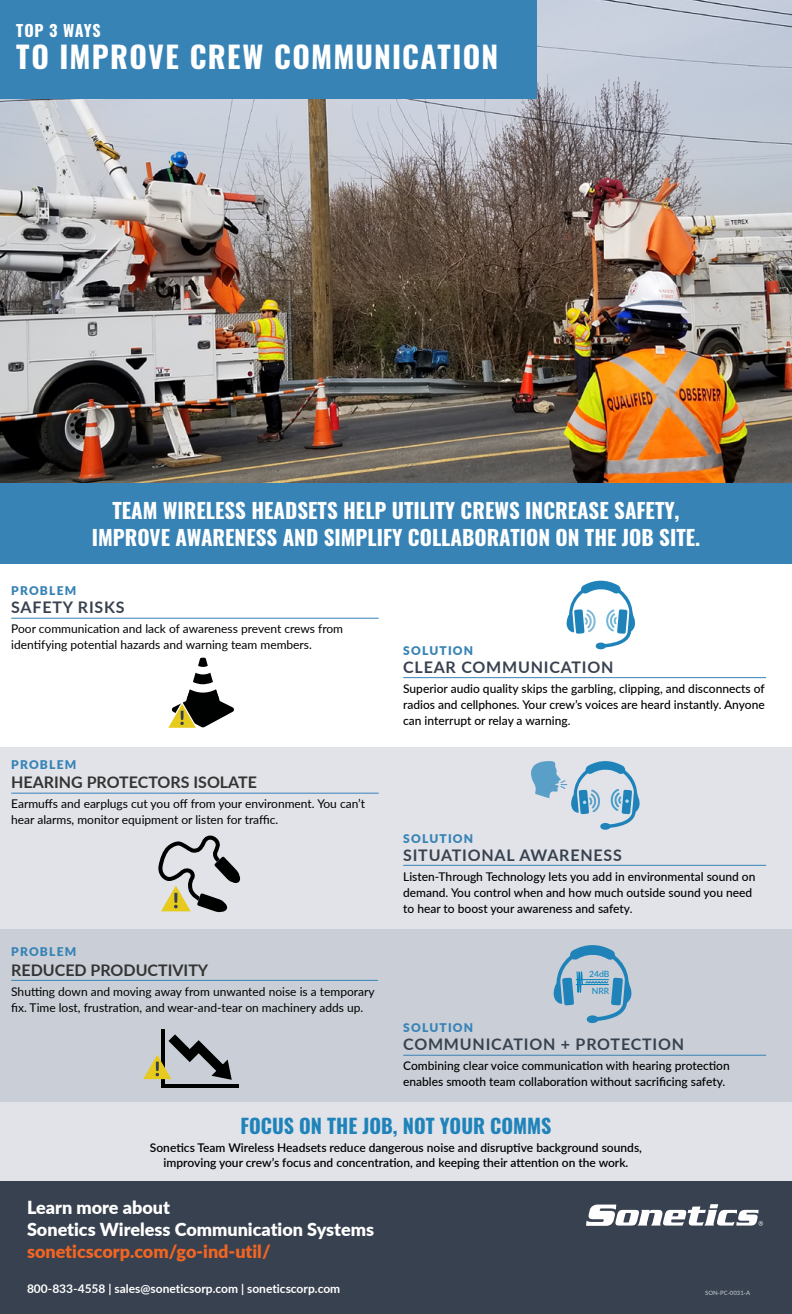
<style>
.page{position:relative;width:792px;height:1314px;background:#fff}
.page>*{position:absolute;margin:0;border:0;box-sizing:border-box;transform-origin:0 0}
.t1{font:700 30px "Oswald";letter-spacing:.04em;color:#fff}
.t2{font:700 21px/27.2px "Oswald";color:#fff;text-align:center}
.t3{font:700 20px "Oswald";color:#1f83ba}
.t4{font:900 18px/22px "Lato";color:#fff}
.t5{font:900 18px "Lato";color:#f26522}
.t6{font:700 16px "Lato";letter-spacing:.05em;color:#38424f}
.t7{font:700 16px "Lato";color:#343433}
.t8{font:700 16px "Oswald";letter-spacing:.045em;color:#fff}
.t9{font:500 12px/16px "Lato";color:#000}
.t10{font:12px/16px "Lato";color:#000}
.t11{font:600 12px/14.4px "Lato";color:#000;text-align:center}
.t12{font:700 12px "Lato";color:#fff}
.t13{font:900 12px "Lato";letter-spacing:.1em;color:#3783b6}
.t14{font:8.6px/17.3px "Lato";color:#0382bd;text-align:center}
.t15{font:600 6px "Lato";color:#b5bbc5}
</style>
<div class="page">
<div style="left:0;top:1099px;width:792px;height:81px;background:#e1e3e9"></div>
<div style="left:0;top:747px;width:792px;height:210px;background:#e1e3e9"></div>
<div style="left:0;top:929px;width:792px;height:173px;background:#cacfd7"></div>
<img style="left:0;top:0;width:792px;height:483px">
<div style="left:0;top:1181px;width:792px;height:133px;background:#38414f"></div>
<div style="left:0;top:483px;width:792px;height:81px;background:#3783b6"></div>
<div style="left:0;top:0;width:537px;height:98px;background:#3783b6"></div>
<hr style="left:403px;top:677px;width:363px;height:1px;background:#3783b6">
<svg style="left:566px;top:580px;width:69px;height:70px"></svg>
<hr style="left:403px;top:865px;width:363px;height:1px;background:#3783b6">
<hr style="left:11px;top:618px;width:368px;height:1px;background:#3783b6">
<hr style="left:403px;top:1055px;width:363px;height:1px;background:#3783b6">
<hr style="left:11px;top:793px;width:368px;height:1px;background:#3783b6">
<hr style="left:11px;top:980px;width:367px;height:1px;background:#3783b6">
<svg style="left:531px;top:761px;width:109px;height:69px"></svg>
<svg style="left:158px;top:835px;width:83px;height:78px"></svg>
<hr style="left:161px;top:1029px;width:4px;height:59px;background:#000101">
<hr style="left:161px;top:1084px;width:78px;height:4px;background:#000101">
<svg style="left:143px;top:1034px;width:89px;height:46px"></svg>
<svg style="left:198px;top:657px;width:10px;height:10px"></svg>
<svg style="left:168px;top:673px;width:66px;height:55px"></svg>
<svg style="left:554px;top:945px;width:78px;height:79px"></svg>
<svg style="left:586px;top:1204px;width:177px;height:22px"></svg>
<h3 class="t8" style="left:16px;top:19px;width:86px">TOP 3 WAYS</h3>
<h1 class="t1" style="left:16px;top:36px;width:484px">TO IMPROVE CREW COMMUNICATION</h1>
<h2 class="t2" style="left:92px;top:498px;width:610px">TEAM WIRELESS HEADSETS HELP UTILITY CREWS INCREASE SAFETY,<br>IMPROVE AWARENESS AND SIMPLIFY COLLABORATION ON THE JOB SITE.</h2>
<p class="t13" style="left:11px;top:582px;width:67px">PROBLEM</p>
<h3 class="t6" style="left:11px;top:596px;width:115px">SAFETY RISKS</h3>
<p class="t10" style="left:11px;top:621px;width:333px">Poor communication and lack of awareness prevent crews from identifying potential hazards and warning team members.</p>
<p class="t13" style="left:11px;top:756px;width:67px">PROBLEM</p>
<h3 class="t7" style="left:11px;top:771px;width:247px">HEARING PROTECTORS ISOLATE</h3>
<p class="t10" style="left:11px;top:796px;width:355px">Earmuffs and earplugs cut you off from your environment. You can’t hear alarms, monitor equipment or listen for traffic.</p>
<p class="t13" style="left:11px;top:943px;width:67px">PROBLEM</p>
<h3 class="t7" style="left:11px;top:958px;width:199px">REDUCED PRODUCTIVITY</h3>
<p class="t10" style="left:11px;top:983px;width:365px">Shutting down and moving away from unwanted noise is a temporary fix. Time lost, frustration, and wear-and-tear on machinery adds up.</p>
<p class="t13" style="left:403px;top:641px;width:72px">SOLUTION</p>
<h3 class="t6" style="left:403px;top:655px;width:212px">CLEAR COMMUNICATION</h3>
<p class="t9" style="left:403px;top:680px;width:363px;text-align:justify">Superior audio quality skips the garbling, clipping, and disconnects of radios and cellphones. Your crew’s voices are heard instantly. Anyone can interrupt or relay a warning.</p>
<p class="t13" style="left:403px;top:829px;width:72px">SOLUTION</p>
<h3 class="t6" style="left:403px;top:843px;width:220px">SITUATIONAL AWARENESS</h3>
<p class="t9" style="left:403px;top:868px;width:354px">Listen-Through Technology lets you add in environmental sound on demand. You control when and how much outside sound you need to hear to boost your awareness and safety.</p>
<p class="t14" style="left:589px;top:965px;width:22px">24dB<br>NRR</p>
<p class="t13" style="left:403px;top:1019px;width:72px">SOLUTION</p>
<h3 class="t6" style="left:403px;top:1033px;width:282px">COMMUNICATION + PROTECTION</h3>
<p class="t9" style="left:403px;top:1058px;width:328px">Combining clear voice communication with hearing protection enables smooth team collaboration without sacrificing safety.</p>
<h3 class="t3" style="left:241px;top:1112px;width:313px">FOCUS ON THE JOB, NOT YOUR COMMS</h3>
<p class="t11" style="left:150px;top:1140px;width:494px">Sonetics Team Wireless Headsets reduce dangerous noise and disruptive background sounds, improving your crew’s focus and concentration, and keeping their attention on the work.</p>
<h3 class="t4" style="left:27px;top:1195px;width:349px">Learn more about<br>Sonetics Wireless Communication Systems</h3>
<h3 class="t5" style="left:27px;top:1238px;width:245px">soneticscorp.com/go-ind-util/</h3>
<p class="t12" style="left:27px;top:1280px;width:315px">800-833-4558 | sales@soneticsorp.com | soneticscorp.com</p>
<p class="t15" style="left:705px;top:1289px;width:47px">SON-PC-0031-A</p>
</div>
